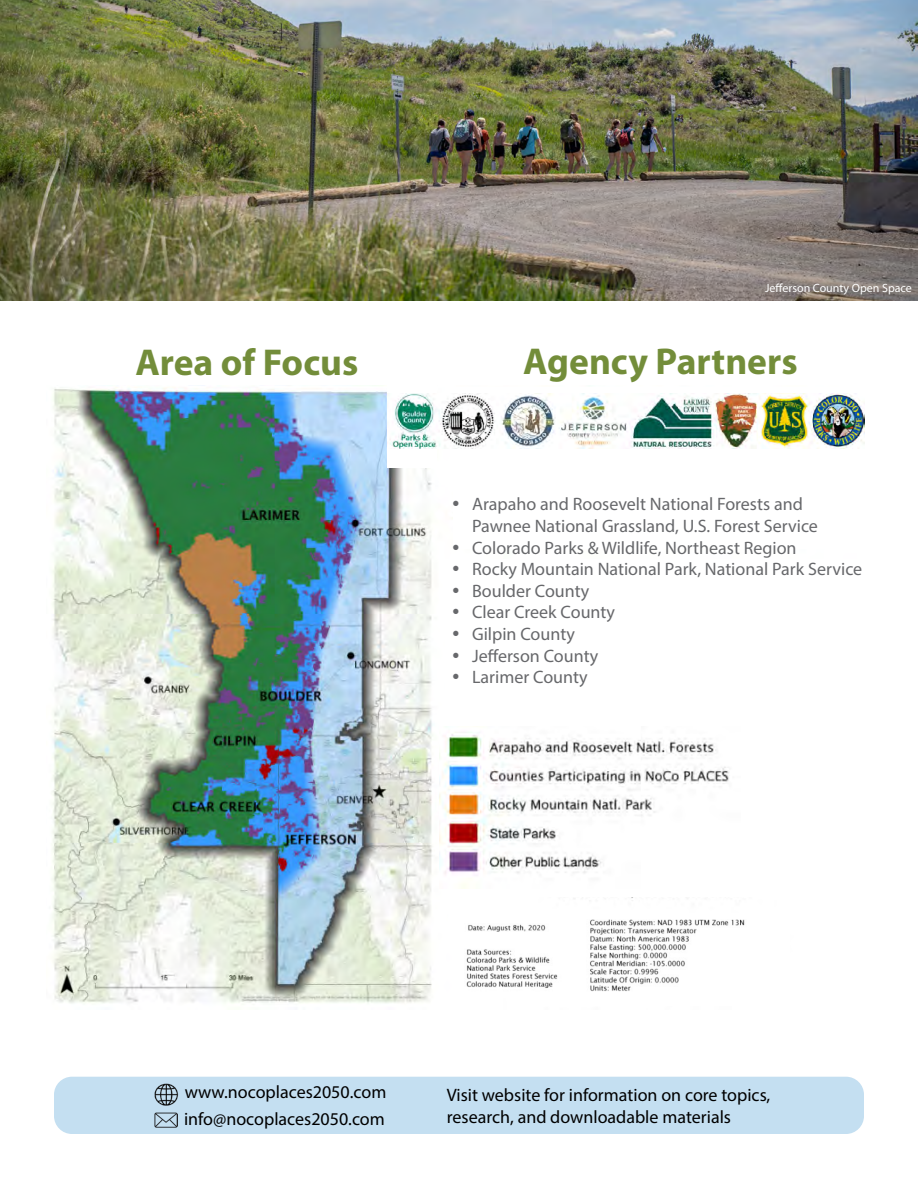
<style>
.page{position:relative;width:918px;height:1188px;background:#fff}
.page>*{position:absolute;margin:0;border:0;box-sizing:border-box;transform-origin:0 0}
.t1{font:700 37.5px "Myriad Pro";color:#738d3a}
.t2{font:18px/21.6px "Myriad Pro";color:#67686b}
.t3{font:18px/26.7px "Myriad Pro";color:#000}
.t4{font:12px "Myriad Pro";color:#fff}
</style>
<div class="page">
<img style="left:0;top:0;width:918px;height:300px">
<div style="left:54px;top:1077px;width:810px;height:57px;background:#c4dff1;border-radius:18px"></div>
<img style="left:52px;top:387px;width:581px;height:616px">
<div style="left:387px;top:383px;width:50px;height:85px;background:#fff"></div>
<div style="left:453px;top:387px;width:411px;height:162px;background:#fff"></div>
<div style="left:446px;top:560px;width:418px;height:337px;background:#fff"></div>
<img style="left:155px;top:1112px;width:22px;height:16px">
<img style="left:154px;top:1083px;width:24px;height:23px">
<img style="left:440px;top:727px;width:289px;height:162px">
<div style="left:517px;top:914px;width:272px;height:92px;background:#fff"></div>
<img style="left:460px;top:915px;width:285px;height:83px">
<img style="left:390px;top:393px;width:474px;height:55px">
<h1 class="t1" style="left:135px;top:337px;width:225px">Area of Focus</h1>
<p class="t4" style="left:765px;top:281px;width:148px">Jefferson County Open Space</p>
<h1 class="t1" style="left:523px;top:337px;width:276px">Agency Partners</h1>
<p class="t2" style="left:472px;top:493px;width:392px">Arapaho and Roosevelt National Forests and<br>Pawnee National Grassland, U.S. Forest Service<br>Colorado Parks &amp; Wildlife, Northeast Region<br>Rocky Mountain National Park, National Park Service<br>Boulder County<br>Clear Creek County<br>Gilpin County<br>Jefferson County<br>Larimer County</p>
<p class="t3" style="left:184px;top:1078px;width:204px">www.nocoplaces2050.com info@nocoplaces2050.com</p>
<p class="t3" style="left:447px;top:1084px;width:325px;line-height:21.6px">Visit website for information on core topics, research, and downloadable materials</p>
</div>
